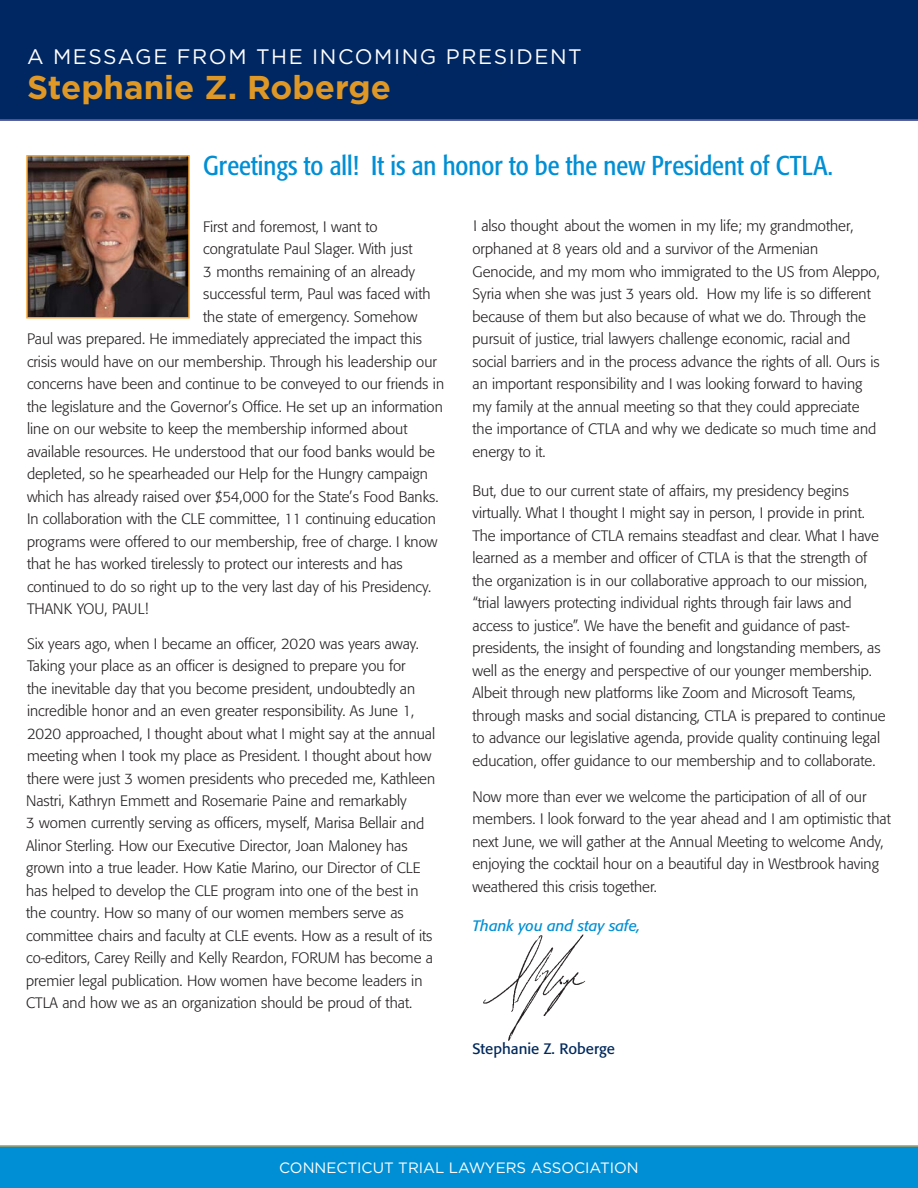
<style>
.page{position:relative;width:918px;height:1188px;background:#fff}
.page>*{position:absolute;margin:0;border:0;box-sizing:border-box;transform-origin:0 0}
.t1{font:700 33px "Gotham";color:#df9825}
.t2{font:condensed 27px "Formata";color:#008fd5}
.t3{font:21px "Gotham";letter-spacing:.075em;color:#fff}
.t4{font:300 15px/22.5px "Formata";color:#231f20}
.t5{font:15px "Gotham";color:#fff}
.t6{font:italic 15px "Formata";color:#008fd5}
.t7{font:15px "Formata";color:#00295c}
</style>
<div class="page">
<img style="left:483px;top:934px;width:103px;height:107px">
<div style="left:0;top:0;width:918px;height:120px;background:#002761"></div>
<img style="left:29px;top:158px;width:158px;height:158px">
<div style="left:26px;top:155px;width:164px;height:164px;border:2px solid #faa631"></div>
<div style="left:0;top:1145px;width:918px;height:43px;background:#008fd5"></div>
<hr style="left:0;top:1145px;width:918px;height:2px;background:#faa631">
<hr style="left:0;top:119px;width:918px;height:2px;background:#6b6eac">
<p class="t3" style="left:27px;top:45px;width:556px">A MESSAGE FROM THE INCOMING PRESIDENT</p>
<p class="t1" style="left:27px;top:68px;width:366px">Stephanie Z. Roberge</p>
<p class="t2" style="left:203px;top:150px;width:631px">Greetings to all! It is an honor to be the new President of CTLA.</p>
<p class="t4" style="left:203px;top:215px;width:176px">First and foremost, I want to</p>
<p class="t4" style="left:203px;top:238px;width:211px">congratulate Paul Slager. With just</p>
<p class="t4" style="left:203px;top:260px;width:213px">3 months remaining of an already</p>
<p class="t4" style="left:203px;top:283px;width:229px">successful term, Paul was faced with</p>
<p class="t4" style="left:203px;top:305px;width:216px">the state of emergency. Somehow</p>
<p class="t4" style="left:27px;top:328px;width:397px">Paul was prepared. He immediately appreciated the impact this</p>
<p class="t4" style="left:27px;top:350px;width:411px">crisis would have on our membership. Through his leadership our</p>
<p class="t4" style="left:27px;top:373px;width:419px">concerns have been and continue to be conveyed to our friends in</p>
<p class="t4" style="left:27px;top:395px;width:417px">the legislature and the Governor’s Office. He set up an information</p>
<p class="t4" style="left:27px;top:418px;width:382px">line on our website to keep the membership informed about</p>
<p class="t4" style="left:27px;top:440px;width:410px">available resources. He understood that our food banks would be</p>
<p class="t4" style="left:27px;top:463px;width:402px">depleted, so he spearheaded our Help for the Hungry campaign</p>
<p class="t4" style="left:27px;top:485px;width:413px">which has already raised over $54,000 for the State’s Food Banks.</p>
<p class="t4" style="left:27px;top:508px;width:410px">In collaboration with the CLE committee, 11 continuing education</p>
<p class="t4" style="left:27px;top:530px;width:412px">programs were offered to our membership, free of charge. I know</p>
<p class="t4" style="left:27px;top:553px;width:377px">that he has worked tirelessly to protect our interests and has</p>
<p class="t4" style="left:27px;top:575px;width:406px">continued to do so right up to the very last day of his Presidency.</p>
<p class="t4" style="left:27px;top:598px;width:123px">THANK YOU, PAUL!</p>
<p class="t4" style="left:26px;top:632px;width:411px">Six years ago, when I became an officer, 2020 was years away.<br>Taking your place as an officer is designed to prepare you for<br>the inevitable day that you become president, undoubtedly an incredible honor and an even greater responsibility. As June 1, 2020 approached, I thought about what I might say at the annual meeting when I took my place as President. I thought about how there were just 3 women presidents who preceded me, Kathleen Nastri, Kathryn Emmett and Rosemarie Paine and remarkably<br>3 women currently serving as officers, myself, Marisa Bellair and Alinor Sterling. How our Executive Director, Joan Maloney has grown into a true leader. How Katie Marino, our Director of CLE has helped to develop the CLE program into one of the best in the country. How so many of our women members serve as committee chairs and faculty at CLE events. How as a result of its co-editors, Carey Reilly and Kelly Reardon, FORUM has become a premier legal publication. How women have become leaders in CTLA and how we as an organization should be proud of that.</p>
<p class="t4" style="left:472px;top:215px;width:409px">I also thought about the women in my life; my grandmother, orphaned at 8 years old and a survivor of the Armenian Genocide, and my mom who immigrated to the US from Aleppo, Syria when she was just 3 years old. How my life is so different because of them but also because of what we do. Through the pursuit of justice, trial lawyers challenge economic, racial and social barriers and in the process advance the rights of all. Ours is an important responsibility and I was looking forward to having my family at the annual meeting so that they could appreciate the importance of CTLA and why we dedicate so much time and energy to it.</p>
<p class="t4" style="left:472px;top:479px;width:415px">But, due to our current state of affairs, my presidency begins virtually. What I thought I might say in person, I provide in print.<br>The importance of CTLA remains steadfast and clear. What I have learned as a member and officer of CTLA is that the strength of the organization is in our collaborative approach to our mission, “trial lawyers protecting individual rights through fair laws and access to justice”. We have the benefit and guidance of past&shy;presidents, the insight of founding and longstanding members, as well as the energy and perspective of our younger membership.<br>Albeit through new platforms like Zoom and Microsoft Teams, through masks and social distancing, CTLA is prepared to continue to advance our legislative agenda, provide quality continuing legal education, offer guidance to our membership and to collaborate.</p>
<p class="t4" style="left:472px;top:786px;width:420px">Now more than ever we welcome the participation of all of our members. I look forward to the year ahead and I am optimistic that next June, we will gather at the Annual Meeting to welcome Andy, enjoying the cocktail hour on a beautiful day in Westbrook having weathered this crisis together.</p>
<p class="t6" style="left:472px;top:916px;width:169px">Thank you and stay safe,</p>
<p class="t7" style="left:472px;top:1039px;width:144px">Stephanie Z. Roberge</p>
<p class="t5" style="left:279px;top:1159px;width:361px">CONNECTICUT TRIAL LAWYERS ASSOCIATION</p>
</div>
